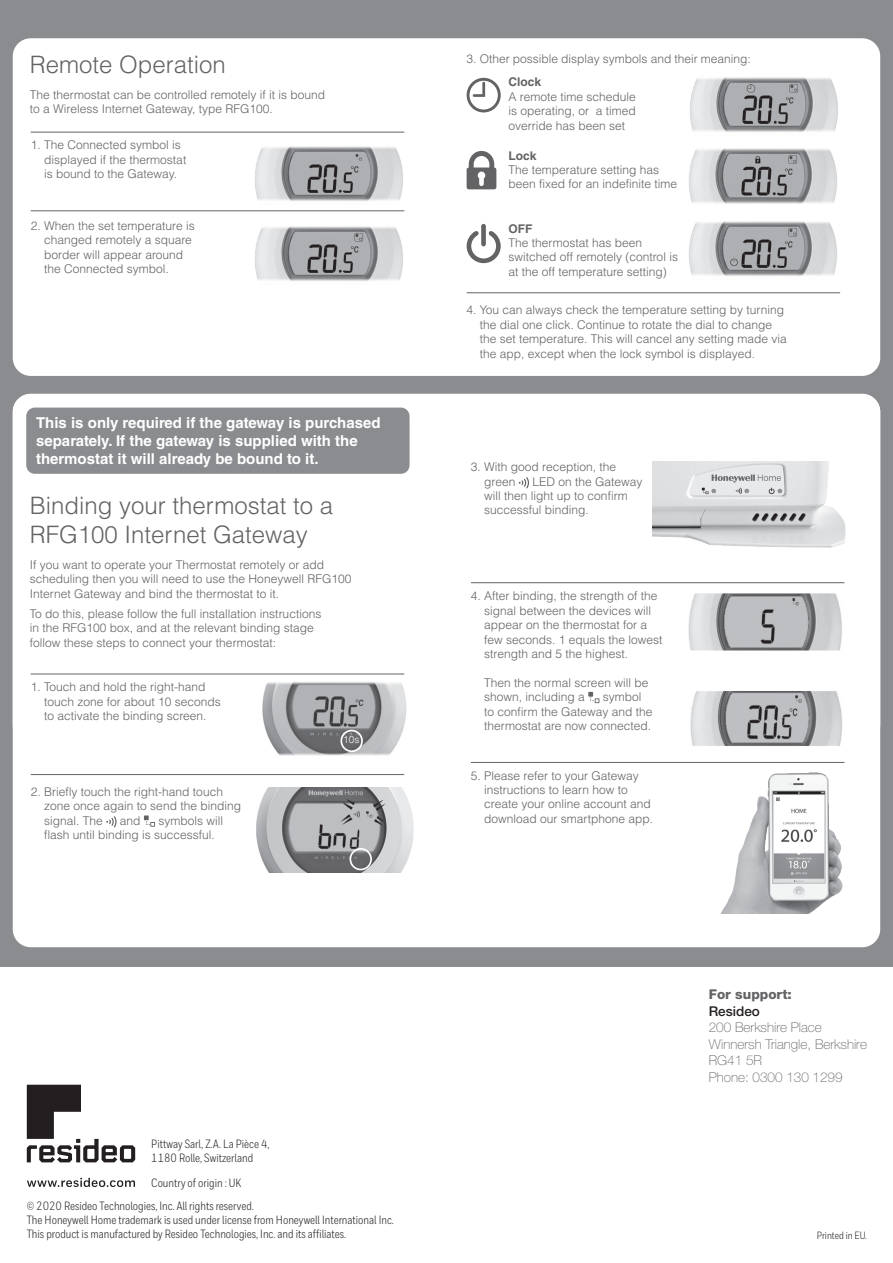
<style>
.page{position:relative;width:893px;height:1263px;background:#fff}
.page>*{position:absolute;margin:0;border:0;box-sizing:border-box;transform-origin:0 0}
.t1{font:300 24px/28.8px "Helvetica LT Std";color:#636366}
.BODY{font:700 15px/18px "Helvetica LT Std";color:#fff}
.t2{font:100 13.5px "Helvetica Neue";color:#636366}
.t3{font:800 13.5px "Helvetica Neue";color:#636366}
.t4{font:500 13.5px "Helvetica Neue";color:#231f20}
.BODY-2{font:300 12px/14.4px "Helvetica LT Std";color:#636366}
.t5{font:12px/14px "Honeywell Cond";color:#231f20}
.t6{font:10.5px "Honeywell Cond";color:#231f20}
.t7{font:300 10.05px "Helvetica LT Std";color:#fff}
.s1{font-weight:700}
</style>
<div class="page">
<div style="left:0;top:0;width:893px;height:966px;background:#8a8c8f"></div>
<div style="left:13px;top:394px;width:867px;height:553px;background:#fff;border-radius:18px"></div>
<div style="left:13px;top:38px;width:867px;height:338px;background:#fff;border-radius:18px"></div>
<img style="left:653px;top:462px;width:193px;height:86px">
<svg style="left:106px;top:816px;width:11px;height:11px"></svg>
<svg style="left:144px;top:815px;width:11px;height:12px"></svg>
<svg style="left:519px;top:477px;width:10px;height:11px"></svg>
<hr style="left:471px;top:582px;width:373px;height:1px;background:#636366">
<img style="left:262px;top:674px;width:145px;height:82px">
<hr style="left:31px;top:674px;width:373px;height:1px;background:#636366">
<hr style="left:31px;top:774px;width:373px;height:1px;background:#636366">
<div style="left:340px;top:730px;width:23px;height:22px;border:2px solid #fff;border-radius:50%"></div>
<img style="left:256px;top:787px;width:158px;height:85px">
<div style="left:350px;top:848px;width:22px;height:22px;border:2px solid #fff;border-radius:50%"></div>
<img style="left:688px;top:593px;width:154px;height:58px">
<img style="left:690px;top:691px;width:152px;height:55px">
<svg style="left:588px;top:692px;width:11px;height:11px"></svg>
<hr style="left:471px;top:762px;width:373px;height:1px;background:#636366">
<img style="left:720px;top:772px;width:123px;height:142px">
<hr style="left:31px;top:132px;width:373px;height:1px;background:#636366">
<hr style="left:31px;top:211px;width:373px;height:1px;background:#636366">
<hr style="left:467px;top:292px;width:373px;height:1px;background:#636366">
<img style="left:255px;top:146px;width:148px;height:55px">
<img style="left:255px;top:226px;width:148px;height:55px">
<img style="left:689px;top:221px;width:148px;height:55px">
<img style="left:689px;top:148px;width:148px;height:56px">
<img style="left:690px;top:77px;width:148px;height:55px">
<div style="left:26px;top:408px;width:384px;height:66px;background:#8a8c8f;border-radius:9px"></div>
<svg style="left:467px;top:78px;width:34px;height:34px"></svg>
<svg style="left:467px;top:151px;width:29px;height:38px"></svg>
<svg style="left:467px;top:224px;width:34px;height:39px"></svg>
<svg style="left:27px;top:1085px;width:108px;height:77px"></svg>
<svg style="left:27px;top:1178px;width:108px;height:9px"></svg>
<h1 class="t1" style="left:30px;top:50px;width:198px">Remote Operation</h1>
<p class="BODY-2" style="left:30px;top:87px;width:297px">The thermostat can be controlled remotely if it is bound to a Wireless Internet Gateway, type RFG100.</p>
<p class="BODY-2" style="left:44px;top:138px;width:144px;text-indent:-13px">1. The Connected symbol is displayed if the thermostat is bound to the Gateway.</p>
<p class="BODY-2" style="left:44px;top:218px;width:152px;text-indent:-13px">2. When the set temperature is changed remotely a square border will appear around the Connected symbol.</p>
<p class="BODY" style="left:36px;top:414px;width:346px">This is only required if the gateway is purchased separately. If the gateway is supplied with the thermostat it will already be bound to it.</p>
<h1 class="t1" style="left:30px;top:491px;width:305px">Binding your thermostat to a<br>RFG100 Internet Gateway</h1>
<p class="BODY-2" style="left:30px;top:557px;width:323px">If you want to operate your Thermostat remotely or add scheduling then you will need to use the Honeywell RFG100<br>Internet Gateway and bind the thermostat to it.</p>
<p class="BODY-2" style="left:30px;top:606px;width:293px">To do this, please follow the full installation instructions in the RFG100 box, and at the relevant binding stage follow these steps to connect your thermostat:</p>
<p class="BODY-2" style="left:44px;top:679px;width:178px;text-indent:-13px">1. Touch and hold the right-hand touch zone for about 10 seconds to activate the binding screen.</p>
<p class="BODY-2" style="left:44px;top:784px;width:198px;text-indent:-13px">2. Briefly touch the right-hand touch zone once again to send the binding signal. The</p>
<p class="BODY-2" style="left:44px;top:813px;width:180px;text-indent:114px">symbols will flash until binding is successful.</p>
<p class="BODY-2" style="left:120px;top:813px;width:22px">and</p>
<p class="t7" style="left:343px;top:733px;width:18px">10s</p>
<p class="t5" style="left:151px;top:1137px;width:120px">Pittway Sarl, Z.A. La Pièce 4,<br>1180 Rolle, Switzerland</p>
<p class="t5" style="left:151px;top:1176px;width:91px">Country of origin : UK</p>
<p class="t5" style="left:27px;top:1199px;width:369px">© 2020 Resideo Technologies, Inc. All rights reserved.<br>The Honeywell Home trademark is used under license from Honeywell International Inc.<br>This product is manufactured by Resideo Technologies, Inc. and its affiliates.</p>
<p class="BODY-2" style="left:466px;top:51px;width:286px">3. Other possible display symbols and their meaning:</p>
<p class="BODY-2" style="left:509px;top:75px;width:129px"><span class="s1">Clock<br></span>A remote time schedule is operating, or a timed override has been set</p>
<p class="BODY-2" style="left:509px;top:148px;width:170px"><span class="s1">Lock<br></span>The temperature setting has been fixed for an indefinite time</p>
<p class="BODY-2" style="left:509px;top:221px;width:171px"><span class="s1">OFF<br></span>The thermostat has been switched off remotely (control is at the off temperature setting)</p>
<p class="BODY-2" style="left:480px;top:303px;width:309px;text-indent:-13px">4. You can always check the temperature setting by turning the dial one click. Continue to rotate the dial to change the set temperature. This will cancel any setting made via the app, except when the lock symbol is displayed.</p>
<p class="BODY-2" style="left:484px;top:460px;width:133px;text-indent:-13px">3. With good reception, the green</p>
<p class="BODY-2" style="left:484px;top:474px;width:160px;text-indent:48px">LED on the Gateway will then light up to confirm successful binding.</p>
<p class="BODY-2" style="left:484px;top:589px;width:180px;text-indent:-13px">4. After binding, the strength of the signal between the devices will appear on the thermostat for a few seconds. 1 equals the lowest strength and 5 the highest.</p>
<p class="BODY-2" style="left:484px;top:675px;width:166px">Then the normal screen will be shown, including a</p>
<p class="BODY-2" style="left:484px;top:689px;width:170px;text-indent:118px">symbol to confirm the Gateway and the thermostat are now connected.</p>
<p class="BODY-2" style="left:484px;top:768px;width:170px;text-indent:-13px">5. Please refer to your Gateway instructions to learn how to create your online account and download our smartphone app.</p>
<p class="t3" style="left:709px;top:986px;width:85px">For support:</p>
<p class="t4" style="left:709px;top:1003px;width:53px">Resideo</p>
<p class="t2" style="left:709px;top:1020px;width:115px">200 Berkshire Place</p>
<p class="t2" style="left:709px;top:1036px;width:160px">Winnersh Triangle, Berkshire</p>
<p class="t2" style="left:709px;top:1053px;width:55px">RG41 5R</p>
<p class="t2" style="left:709px;top:1069px;width:135px">Phone: 0300 130 1299</p>
<p class="t6" style="left:817px;top:1229px;width:52px">Printed in EU.</p>
</div>
